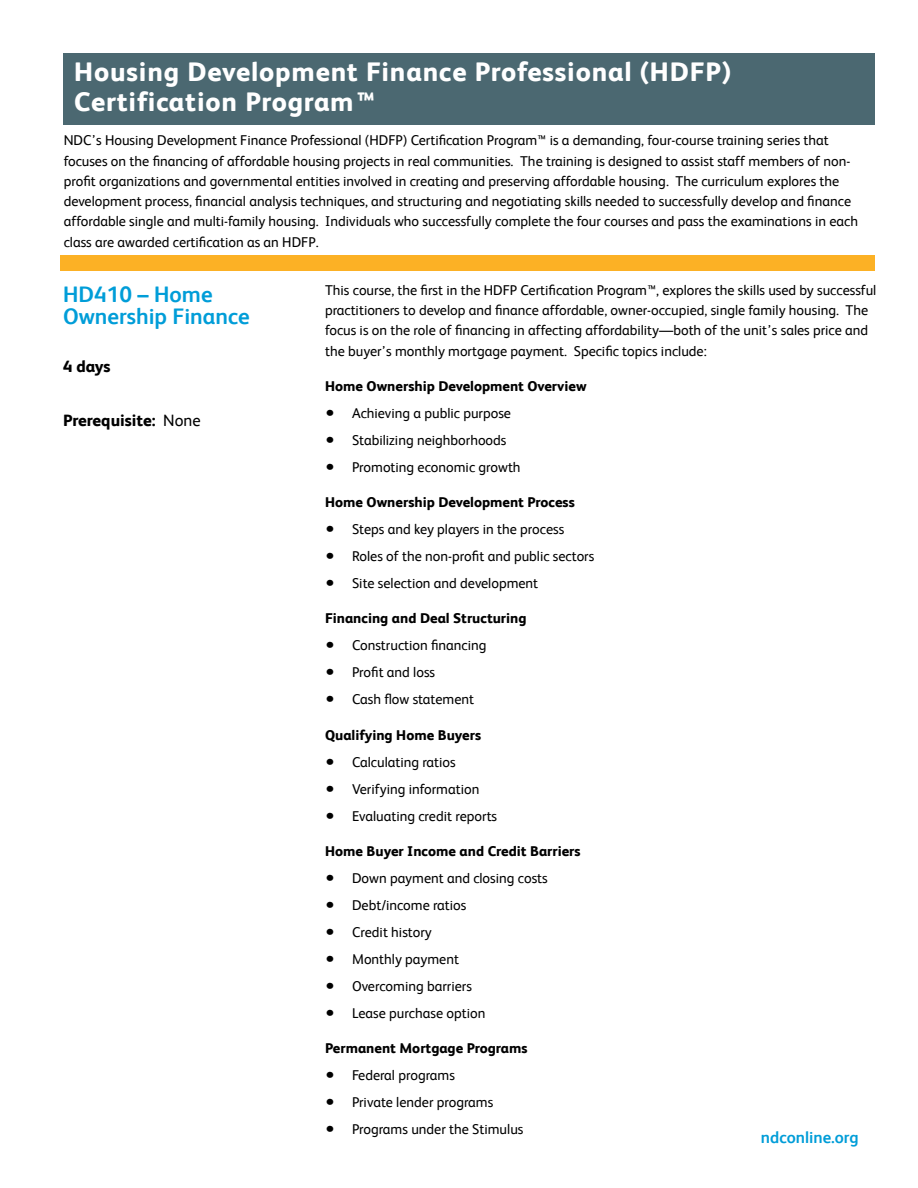
<style>
.page{position:relative;width:918px;height:1188px;background:#fff}
.page>*{position:absolute;margin:0;border:0;box-sizing:border-box;transform-origin:0 0}
.t1{font:800 27px "FS Albert";letter-spacing:.03em;color:#fff}
.body{font:700 22.5px/22.5px "FS Albert";color:#009dd8}
.body-2{font:800 16.5px "FS Albert";letter-spacing:-.005em;color:#000}
.t2{font:700 16.5px "FS Albert";color:#009dd8}
.body-3{font:14.25px/20.2px "FS Albert";color:#000}
.body-4{font:800 14.25px "FS Albert";color:#000}
.s1{font-weight:400}
.s2{font-size:19.5px}
</style>
<div class="page">
<div style="left:61px;top:256px;width:814px;height:15px;background:#fcb125"></div>
<div style="left:64px;top:54px;width:811px;height:71px;background:#4b6871"></div>
<p class="t1" style="left:74px;top:60px;width:658px">Housing Development Finance Professional (HDFP)</p>
<p class="t1" style="left:74px;top:90px;width:304px">Certification Program™</p>
<p class="body-3" style="left:64px;top:131px;width:796px">NDC’s Housing Development Finance Professional (HDFP) Certification Program™ is a demanding, four-course training series that focuses on the financing of affordable housing projects in real communities. The training is designed to assist staff members of non&shy;profit organizations and governmental entities involved in creating and preserving affordable housing. The curriculum explores the development process, financial analysis techniques, and structuring and negotiating skills needed to successfully develop and finance affordable single and multi-family housing. Individuals who successfully complete the four courses and pass the examinations in each class are awarded certification as an HDFP.</p>
<p class="body" style="left:63px;top:284px;width:188px">HD410 – Home<br>Ownership Finance</p>
<p class="body-2" style="left:63px;top:358px;width:49px">4 days</p>
<p class="body-2" style="left:63px;top:412px;width:139px">Prerequisite: <span class="s1">None</span></p>
<p class="body-3" style="left:325px;top:281px;width:553px">This course, the first in the HDFP Certification Program™, explores the skills used by successful practitioners to develop and finance affordable, owner-occupied, single family housing. The focus is on the role of financing in affecting affordability—both of the unit’s sales price and the buyer’s monthly mortgage payment. Specific topics include:</p>
<p class="body-4" style="left:325px;top:380px;width:263px">Home Ownership Development Overview</p>
<p class="body-3" style="left:325px;top:404px;width:188px"><span class="s2">•</span> Achieving a public purpose</p>
<p class="body-3" style="left:325px;top:431px;width:183px"><span class="s2">•</span> Stabilizing neighborhoods</p>
<p class="body-3" style="left:325px;top:458px;width:197px"><span class="s2">•</span> Promoting economic growth</p>
<p class="body-4" style="left:325px;top:496px;width:251px">Home Ownership Development Process</p>
<p class="body-3" style="left:325px;top:520px;width:241px"><span class="s2">•</span> Steps and key players in the process</p>
<p class="body-3" style="left:325px;top:547px;width:271px"><span class="s2">•</span> Roles of the non-profit and public sectors</p>
<p class="body-3" style="left:325px;top:574px;width:215px"><span class="s2">•</span> Site selection and development</p>
<p class="body-4" style="left:325px;top:612px;width:203px">Financing and Deal Structuring</p>
<p class="body-3" style="left:325px;top:636px;width:163px"><span class="s2">•</span> Construction financing</p>
<p class="body-3" style="left:325px;top:663px;width:112px"><span class="s2">•</span> Profit and loss</p>
<p class="body-3" style="left:325px;top:690px;width:151px"><span class="s2">•</span> Cash flow statement</p>
<p class="body-4" style="left:325px;top:728px;width:158px">Qualifying Home Buyers</p>
<p class="body-3" style="left:325px;top:753px;width:132px"><span class="s2">•</span> Calculating ratios</p>
<p class="body-3" style="left:325px;top:780px;width:156px"><span class="s2">•</span> Verifying information</p>
<p class="body-3" style="left:325px;top:807px;width:174px"><span class="s2">•</span> Evaluating credit reports</p>
<p class="body-4" style="left:325px;top:845px;width:257px">Home Buyer Income and Credit Barriers</p>
<p class="body-3" style="left:325px;top:869px;width:224px"><span class="s2">•</span> Down payment and closing costs</p>
<p class="body-3" style="left:325px;top:896px;width:143px"><span class="s2">•</span> Debt/income ratios</p>
<p class="body-3" style="left:325px;top:923px;width:108px"><span class="s2">•</span> Credit history</p>
<p class="body-3" style="left:325px;top:950px;width:135px"><span class="s2">•</span> Monthly payment</p>
<p class="body-3" style="left:325px;top:977px;width:148px"><span class="s2">•</span> Overcoming barriers</p>
<p class="body-3" style="left:325px;top:1004px;width:162px"><span class="s2">•</span> Lease purchase option</p>
<p class="body-4" style="left:325px;top:1042px;width:204px">Permanent Mortgage Programs</p>
<p class="body-3" style="left:325px;top:1066px;width:131px"><span class="s2">•</span> Federal programs</p>
<p class="body-3" style="left:325px;top:1093px;width:170px"><span class="s2">•</span> Private lender programs</p>
<p class="body-3" style="left:325px;top:1120px;width:200px"><span class="s2">•</span> Programs under the Stimulus</p>
<p class="t2" style="left:761px;top:1130px;width:99px">ndconline.org</p>
</div>
